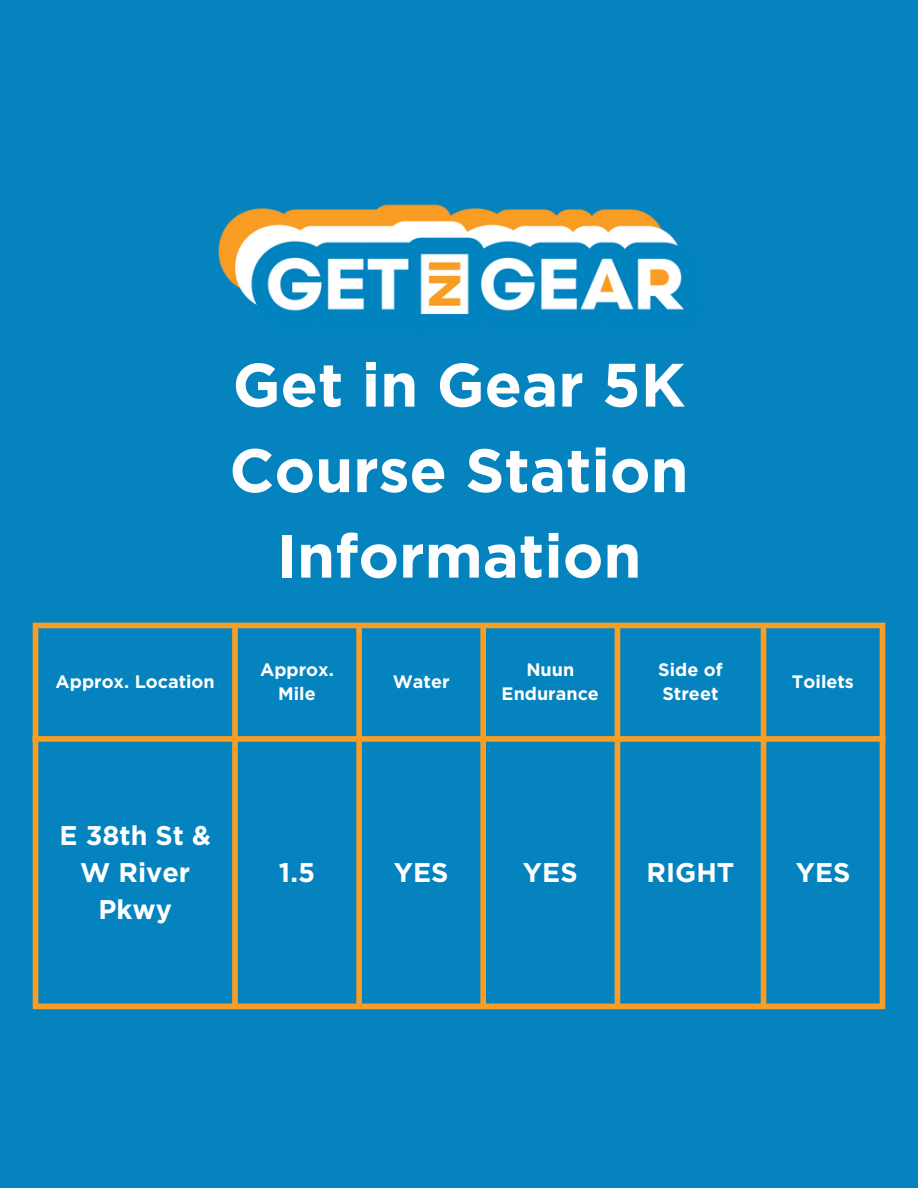
<style>
.page{position:relative;width:918px;height:1188px;background:#0483bf}
.page>*{position:absolute;margin:0;border:0;box-sizing:border-box;transform-origin:0 0}
.t1{font:700 61.2px/85.5px "Gotham";color:#fefefe;text-align:center}
.t2{font:700 27px/37.2px "Gotham";color:#fff;text-align:center}
.t3{font:700 18px/24.8px "Gotham";color:#fff;text-align:center}
</style>
<div class="page">
<div style="left:33px;top:628px;width:5px;height:376px;background:#f99d25"></div>
<div style="left:232px;top:628px;width:6px;height:376px;background:#f99d25"></div>
<div style="left:356px;top:628px;width:6px;height:376px;background:#f99d25"></div>
<div style="left:480px;top:628px;width:6px;height:376px;background:#f99d25"></div>
<div style="left:615px;top:628px;width:5px;height:376px;background:#f99d25"></div>
<div style="left:761px;top:628px;width:5px;height:376px;background:#f99d25"></div>
<div style="left:880px;top:628px;width:5px;height:376px;background:#f99d25"></div>
<div style="left:33px;top:623px;width:852px;height:5px;background:#f99d25"></div>
<div style="left:33px;top:736px;width:852px;height:6px;background:#f99d25"></div>
<div style="left:33px;top:1004px;width:852px;height:5px;background:#f99d25"></div>
<img style="left:218px;top:204px;width:483px;height:123px">
<p class="t1" style="left:229px;top:342px;width:461px">Get in Gear 5K<br>Course Station<br>Information</p>
<p class="t3" style="left:56px;top:669px;width:161px">Approx. Location</p>
<h1 class="t3" style="left:260px;top:657px;width:75px">Approx.<br>Mile</h1>
<p class="t3" style="left:393px;top:669px;width:58px">Water</p>
<p class="t3" style="left:502px;top:657px;width:99px">Nuun<br>Endurance</p>
<p class="t3" style="left:658px;top:657px;width:66px;text-align:left">Side of<br>Street</p>
<p class="t3" style="left:792px;top:669px;width:64px">Toilets</p>
<p class="t2" style="left:60px;top:817px;width:153px">E 38th St &amp;<br>W River<br>Pkwy</p>
<p class="t2" style="left:279px;top:854px;width:38px">1.5</p>
<p class="t2" style="left:394px;top:854px;width:56px">YES</p>
<p class="t2" style="left:523px;top:854px;width:56px">YES</p>
<p class="t2" style="left:647px;top:854px;width:89px">RIGHT</p>
<p class="t2" style="left:796px;top:854px;width:56px">YES</p>
</div>
